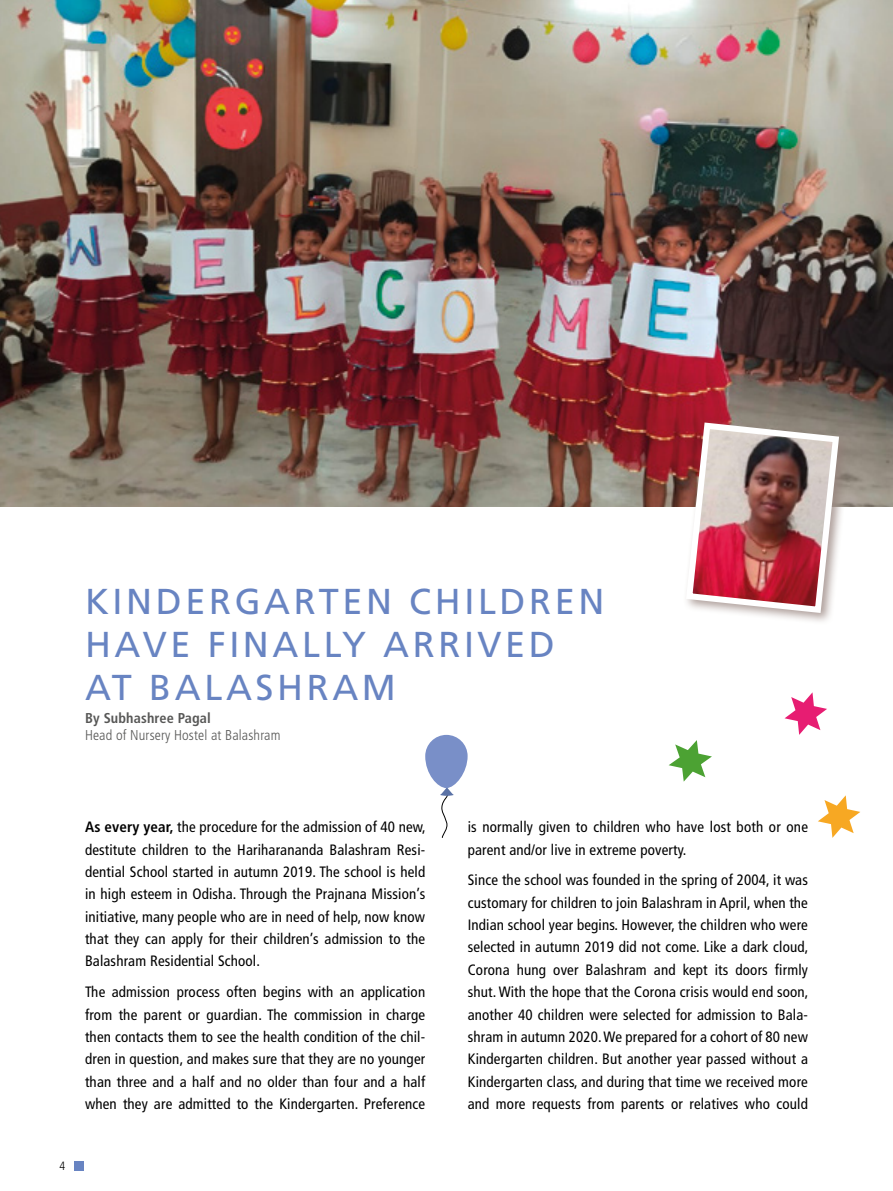
<style>
.page{position:relative;width:893px;height:1191px;background:#fff}
.page>*{position:absolute;margin:0;border:0;box-sizing:border-box;transform-origin:0 0}
.t1{font:36px/43.2px "Frutiger";letter-spacing:.1em;color:#6884c2}
.t2{font:condensed 15px/22.4px "Frutiger";letter-spacing:.01em;color:#000;text-align:justify}
.t3{font:300 condensed 14.25px "Frutiger";letter-spacing:.01em;color:#575756}
.t4{font:700 condensed 14.25px "Frutiger";letter-spacing:.01em;color:#575756}
.t5{font:300 condensed 12px "Frutiger";color:#000}
.s1{font-weight:700}
</style>
<div class="page">
<div style="left:74px;top:1161px;width:10px;height:9px;background:#6884c2"></div>
<img style="left:0;top:0;width:893px;height:506px">
<div style="left:683px;top:419px;width:168px;height:205px;background:#95817b;opacity:.75"></div>
<img style="left:683px;top:419px;width:159px;height:197px">
<svg style="left:784px;top:692px;width:43px;height:43px"></svg>
<svg style="left:669px;top:740px;width:43px;height:41px"></svg>
<svg style="left:818px;top:795px;width:42px;height:43px"></svg>
<svg style="left:440px;top:788px;width:14px;height:50px"></svg>
<div style="left:425px;top:735px;width:43px;height:53px;background:#798fc8;border-radius:21px"></div>
<h1 class="t1" style="left:85px;top:580px;width:521px">KINDERGARTEN CHILDREN<br>HAVE FINALLY ARRIVED<br>AT BALASHRAM</h1>
<p class="t4" style="left:85px;top:709px;width:127px">By Subhashree Pagal</p>
<p class="t3" style="left:85px;top:727px;width:197px">Head of Nursery Hostel at Balashram</p>
<p class="t5" style="left:60px;top:1159px;width:7px">4</p>
<p class="t2" style="left:85px;top:816px;width:342px"><span class="s1">As every year,</span> the procedure for the admission of 40 new, destitute children to the Hariharananda Balashram Resi&shy;dential School started in autumn 2019. The school is held in high esteem in Odisha. Through the Prajnana Mission’s initiative, many people who are in need of help, now know that they can apply for their children’s admission to the Balashram Residential School.</p>
<p class="t2" style="left:85px;top:981px;width:342px">The admission process often begins with an application from the parent or guardian. The commission in charge then contacts them to see the health condition of the chil&shy;dren in question, and makes sure that they are no younger than three and a half and no older than four and a half when they are admitted to the Kindergarten. Preference</p>
<p class="t2" style="left:468px;top:816px;width:342px">is normally given to children who have lost both or one parent and/or live in extreme poverty.</p>
<p class="t2" style="left:468px;top:869px;width:342px">Since the school was founded in the spring of 2004, it was customary for children to join Balashram in April, when the Indian school year begins. However, the children who were selected in autumn 2019 did not come. Like a dark cloud, Corona hung over Balashram and kept its doors firmly shut. With the hope that the Corona crisis would end soon, another 40 children were selected for admission to Bala&shy;shram in autumn 2020. We prepared for a cohort of 80 new Kindergarten children. But another year passed without a Kindergarten class, and during that time we received more and more requests from parents or relatives who could</p>
</div>
